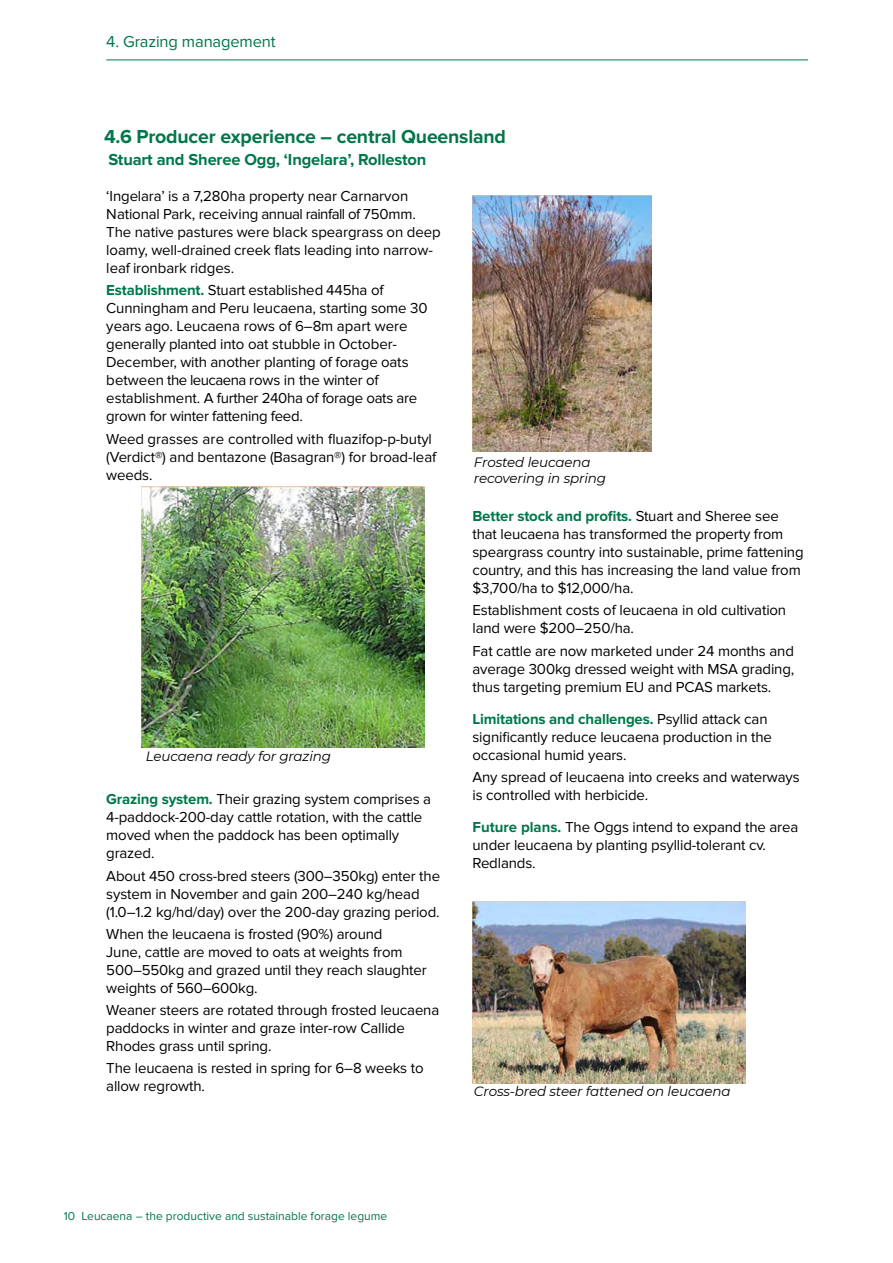
<style>
.page{position:relative;width:893px;height:1263px;background:#fff}
.page>*{position:absolute;margin:0;border:0;box-sizing:border-box;transform-origin:0 0}
.t1{font:700 19.5px "Proxima Nova";letter-spacing:-.01em;color:#00774a}
.t2{font:700 16.5px "Proxima Nova";letter-spacing:-.01em;color:#00774a}
.t3{font:16.5px "Proxima Nova";letter-spacing:-.01em;color:#00774a}
.t4{font:15px/18px "Proxima Nova";letter-spacing:-.01em;color:#000}
.t5{font:italic 13.5px/16.5px "Montserrat";letter-spacing:-.01em;color:#000}
.t6{font:12px "Proxima Nova";color:#00774a}
.s1{font-weight:700;color:#00774a}
</style>
<div class="page">
<hr style="left:106px;top:60px;width:702px;height:1px;background:#00774a">
<img style="left:472px;top:901px;width:273px;height:182px">
<img style="left:141px;top:486px;width:284px;height:261px">
<img style="left:473px;top:196px;width:178px;height:255px">
<p class="t3" style="left:106px;top:32px;width:171px">4. Grazing management</p>
<h1 class="t1" style="left:104px;top:125px;width:403px">4.6 Producer experience – central Queensland</h1>
<p class="t2" style="left:108px;top:150px;width:319px">Stuart and Sheree Ogg, ‘Ingelara’, Rolleston</p>
<p class="t4" style="left:106px;top:187px;width:336px">‘Ingelara’ is a 7,280ha property near Carnarvon National Park, receiving annual rainfall of 750mm.<br>The native pastures were black speargrass on deep loamy, well-drained creek flats leading into narrow&shy;leaf ironbark ridges.</p>
<p class="t4" style="left:106px;top:282px;width:323px"><span class="s1">Establishment.</span> Stuart established 445ha of Cunningham and Peru leucaena, starting some 30 years ago. Leucaena rows of 6–8m apart were generally planted into oat stubble in October-December, with another planting of forage oats between the leucaena rows in the winter of establishment. A further 240ha of forage oats are grown for winter fattening feed.</p>
<p class="t4" style="left:106px;top:430px;width:332px">Weed grasses are controlled with fluazifop-p-butyl (Verdict®) and bentazone (Basagran®) for broad-leaf weeds.</p>
<p class="t5" style="left:146px;top:747px;width:187px">Leucaena ready for grazing</p>
<p class="t4" style="left:106px;top:791px;width:326px"><span class="s1">Grazing system.</span> Their grazing system comprises a 4-paddock-200-day cattle rotation, with the cattle moved when the paddock has been optimally grazed.</p>
<p class="t4" style="left:106px;top:867px;width:335px">About 450 cross-bred steers (300–350kg) enter the system in November and gain 200–240 kg/head (1.0–1.2 kg/hd/day) over the 200-day grazing period.</p>
<p class="t4" style="left:106px;top:925px;width:322px">When the leucaena is frosted (90%) around<br>June, cattle are moved to oats at weights from 500–550kg and grazed until they reach slaughter weights of 560–600kg.</p>
<p class="t4" style="left:106px;top:1001px;width:334px">Weaner steers are rotated through frosted leucaena paddocks in winter and graze inter-row Callide<br>Rhodes grass until spring.</p>
<p class="t4" style="left:106px;top:1060px;width:319px">The leucaena is rested in spring for 6–8 weeks to allow regrowth.</p>
<p class="t5" style="left:474px;top:453px;width:134px">Frosted leucaena recovering in spring</p>
<p class="t4" style="left:472px;top:507px;width:333px"><span class="s1">Better stock and profits.</span> Stuart and Sheree see that leucaena has transformed the property from speargrass country into sustainable, prime fattening country, and this has increasing the land value from $3,700/ha to $12,000/ha.</p>
<p class="t4" style="left:472px;top:602px;width:315px">Establishment costs of leucaena in old cultivation land were $200–250/ha.</p>
<p class="t4" style="left:472px;top:642px;width:323px;text-align:justify">Fat cattle are now marketed under 24 months and average 300kg dressed weight with MSA grading, thus targeting premium EU and PCAS markets.</p>
<p class="t4" style="left:472px;top:710px;width:301px"><span class="s1">Limitations and challenges.</span> Psyllid attack can significantly reduce leucaena production in the occasional humid years.</p>
<p class="t4" style="left:472px;top:768px;width:329px">Any spread of leucaena into creeks and waterways is controlled with herbicide.</p>
<p class="t4" style="left:472px;top:819px;width:327px"><span class="s1">Future plans.</span> The Oggs intend to expand the area under leucaena by planting psyllid-tolerant cv.<br>Redlands.</p>
<p class="t5" style="left:474px;top:1082px;width:258px">Cross-bred steer fattened on leucaena</p>
<p class="t6" style="left:64px;top:1209px;width:325px">10 Leucaena – the productive and sustainable forage legume</p>
</div>
